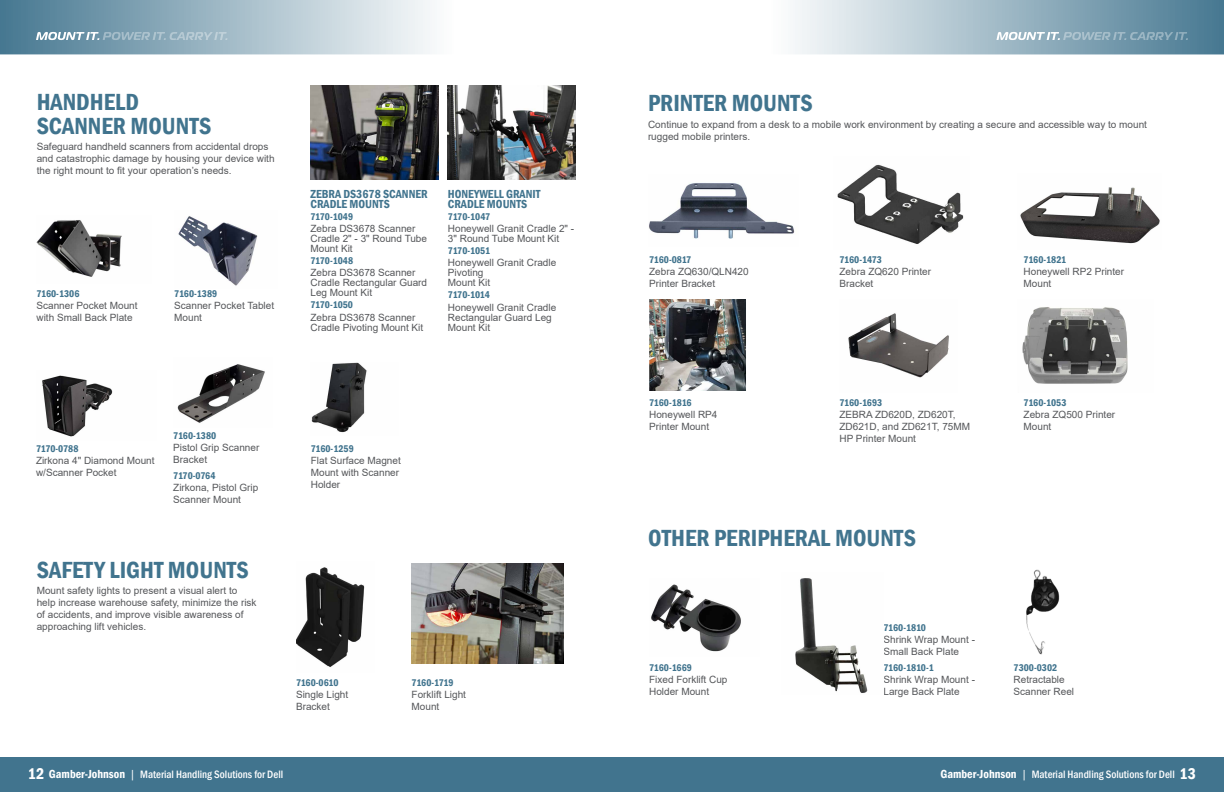
<style>
.page{position:relative;width:1224px;height:792px;background:#fff}
.page>*{position:absolute;margin:0;border:0;box-sizing:border-box;transform-origin:0 0}
.t1{font:600 condensed 24px/24px "Franklin Gothic";color:#41748e}
.t2{font:600 condensed 12px/10px "Franklin Gothic";color:#41748e}
.t3{font:500 condensed 11px "Franklin Gothic";color:#fff}
.t4{font:10px/12px "Arial";color:#55575a}
.t5{font:600 condensed 10px "Franklin Gothic";letter-spacing:-.015em;color:#41748e}
.s1{font-weight:600;font-size:16px}
.s2{font-weight:600;font-size:12px}
.s3{font-family:"Arial";font-weight:400;font-stretch:normal}
</style>
<div class="page">
<div style="left:0;top:757px;width:1224px;height:35px;background:#41748e"></div>
<svg style="left:795px;top:0;width:429px;height:54px;background:#9fb8c5"></svg>
<svg style="left:0;top:0;width:430px;height:54px;background:#9eb8c5"></svg>
<svg style="left:996px;top:32px;width:192px;height:8px;background:#9bb5c3"></svg>
<svg style="left:36px;top:32px;width:192px;height:8px;background:#a0b9c6"></svg>
<img style="left:177px;top:364px;width:88px;height:59px">
<img style="left:178px;top:216px;width:80px;height:70px">
<img style="left:36px;top:220px;width:86px;height:57px">
<img style="left:296px;top:567px;width:69px;height:100px">
<img style="left:42px;top:375px;width:71px;height:62px">
<img style="left:310px;top:86px;width:128px;height:93px">
<img style="left:448px;top:86px;width:128px;height:93px">
<img style="left:412px;top:564px;width:151px;height:100px">
<img style="left:311px;top:362px;width:56px;height:71px">
<img style="left:649px;top:183px;width:146px;height:56px">
<img style="left:837px;top:164px;width:127px;height:80px">
<img style="left:1020px;top:187px;width:140px;height:57px">
<img style="left:649px;top:299px;width:97px;height:91px">
<img style="left:1022px;top:307px;width:106px;height:77px">
<img style="left:651px;top:584px;width:90px;height:68px">
<img style="left:1026px;top:569px;width:34px;height:86px">
<img style="left:795px;top:578px;width:73px;height:115px">
<img style="left:848px;top:313px;width:101px;height:65px">
<h1 class="t1" style="left:37px;top:90px;width:176px">HANDHELD<br>SCANNER MOUNTS</h1>
<p class="t4" style="left:37px;top:141px;width:239px">Safeguard handheld scanners from accidental drops and catastrophic damage by housing your device with the right mount to fit your operation’s needs.</p>
<p class="t5" style="left:36px;top:287px;width:45px">7160-1306</p>
<p class="t4" style="left:36px;top:299px;width:103px">Scanner Pocket Mount with Small Back Plate</p>
<p class="t5" style="left:174px;top:287px;width:45px">7160-1389</p>
<p class="t4" style="left:174px;top:299px;width:101px">Scanner Pocket Tablet<br>Mount</p>
<p class="t2" style="left:310px;top:188px;width:119px">ZEBRA DS3678 SCANNER<br>CRADLE MOUNTS</p>
<p class="t5" style="left:310px;top:210px;width:44px">7170-1049</p>
<p class="t4" style="left:310px;top:223px;width:118px;line-height:10px">Zebra DS3678 Scanner<br>Cradle 2" - 3" Round Tube<br>Mount Kit</p>
<p class="t5" style="left:310px;top:254px;width:44px">7170-1048</p>
<p class="t4" style="left:310px;top:268px;width:118px;line-height:10px">Zebra DS3678 Scanner<br>Cradle Rectangular Guard<br>Leg Mount Kit</p>
<p class="t5" style="left:310px;top:298px;width:44px">7170-1050</p>
<p class="t4" style="left:310px;top:312px;width:114px;line-height:10px">Zebra DS3678 Scanner<br>Cradle Pivoting Mount Kit</p>
<p class="t2" style="left:448px;top:188px;width:94px">HONEYWELL GRANIT<br>CRADLE MOUNTS</p>
<p class="t5" style="left:448px;top:210px;width:44px">7170-1047</p>
<p class="t4" style="left:448px;top:223px;width:128px;line-height:10px">Honeywell Granit Cradle 2" -<br>3" Round Tube Mount Kit</p>
<p class="t5" style="left:448px;top:244px;width:44px">7170-1051</p>
<p class="t4" style="left:448px;top:258px;width:110px;line-height:10px">Honeywell Granit Cradle<br>Pivoting<br>Mount Kit</p>
<p class="t5" style="left:448px;top:288px;width:44px">7170-1014</p>
<p class="t4" style="left:448px;top:302px;width:110px;line-height:10px">Honeywell Granit Cradle<br>Rectangular Guard Leg<br>Mount Kit</p>
<p class="t5" style="left:36px;top:442px;width:44px">7170-0788</p>
<p class="t4" style="left:36px;top:454px;width:120px">Zirkona 4" Diamond Mount w/Scanner Pocket</p>
<p class="t5" style="left:173px;top:429px;width:45px">7160-1380</p>
<p class="t4" style="left:173px;top:441px;width:88px">Pistol Grip Scanner<br>Bracket</p>
<p class="t5" style="left:173px;top:469px;width:44px">7170-0764</p>
<p class="t4" style="left:173px;top:482px;width:87px">Zirkona, Pistol Grip<br>Scanner Mount</p>
<h1 class="t1" style="left:37px;top:557px;width:214px">SAFETY LIGHT MOUNTS</h1>
<p class="t4" style="left:37px;top:585px;width:221px">Mount safety lights to present a visual alert to help increase warehouse safety, minimize the risk of accidents, and improve visible awareness of approaching lift vehicles.</p>
<p class="t5" style="left:311px;top:442px;width:45px">7160-1259</p>
<p class="t4" style="left:311px;top:454px;width:92px">Flat Surface Magnet<br>Mount with Scanner<br>Holder</p>
<p class="t5" style="left:296px;top:676px;width:44px">7160-0610</p>
<p class="t4" style="left:296px;top:688px;width:54px">Single Light<br>Bracket</p>
<p class="t5" style="left:412px;top:676px;width:44px">7160-1719</p>
<p class="t4" style="left:412px;top:689px;width:56px">Forklift Light<br>Mount</p>
<h1 class="t1" style="left:648px;top:91px;width:166px">PRINTER MOUNTS</h1>
<p class="t4" style="left:648px;top:118px;width:501px">Continue to expand from a desk to a mobile work environment by creating a secure and accessible way to mount rugged mobile printers.</p>
<p class="t5" style="left:649px;top:253px;width:44px">7160-0817</p>
<p class="t4" style="left:649px;top:266px;width:101px">Zebra ZQ630/QLN420<br>Printer Bracket</p>
<p class="t5" style="left:840px;top:253px;width:44px">7160-1473</p>
<p class="t4" style="left:840px;top:266px;width:93px">Zebra ZQ620 Printer<br>Bracket</p>
<p class="t5" style="left:1024px;top:253px;width:44px">7160-1821</p>
<p class="t4" style="left:1024px;top:266px;width:102px">Honeywell RP2 Printer<br>Mount</p>
<p class="t5" style="left:649px;top:396px;width:44px">7160-1816</p>
<p class="t4" style="left:649px;top:409px;width:70px">Honeywell RP4<br>Printer Mount</p>
<p class="t5" style="left:840px;top:396px;width:44px">7160-1693</p>
<p class="t4" style="left:840px;top:409px;width:132px">ZEBRA ZD620D, ZD620T,<br>ZD621D, and ZD621T, 75MM<br>HP Printer Mount</p>
<h1 class="t1" style="left:648px;top:526px;width:269px">OTHER PERIPHERAL MOUNTS</h1>
<p class="t5" style="left:649px;top:661px;width:44px">7160-1669</p>
<p class="t4" style="left:649px;top:673px;width:80px">Fixed Forklift Cup<br>Holder Mount</p>
<p class="t5" style="left:883px;top:621px;width:44px">7160-1810</p>
<p class="t4" style="left:883px;top:633px;width:93px">Shrink Wrap Mount -<br>Small Back Plate</p>
<p class="t5" style="left:883px;top:661px;width:52px">7160-1810-1</p>
<p class="t4" style="left:883px;top:673px;width:93px">Shrink Wrap Mount -<br>Large Back Plate</p>
<p class="t5" style="left:1024px;top:396px;width:44px">7160-1053</p>
<p class="t4" style="left:1024px;top:409px;width:93px">Zebra ZQ500 Printer<br>Mount</p>
<p class="t5" style="left:1014px;top:661px;width:45px">7300-0302</p>
<p class="t4" style="left:1014px;top:673px;width:62px">Retractable<br>Scanner Reel</p>
<p class="t3" style="left:28px;top:767px;width:257px"><span class="s1">12</span> <span class="s2">Gamber-Johnson</span> <span class="s3">|</span> Material Handling Solutions for Dell</p>
<p class="t3" style="left:941px;top:767px;width:257px"><span class="s2">Gamber-Johnson</span> <span class="s3">|</span> Material Handling Solutions for Dell <span class="s1">13</span></p>
</div>
